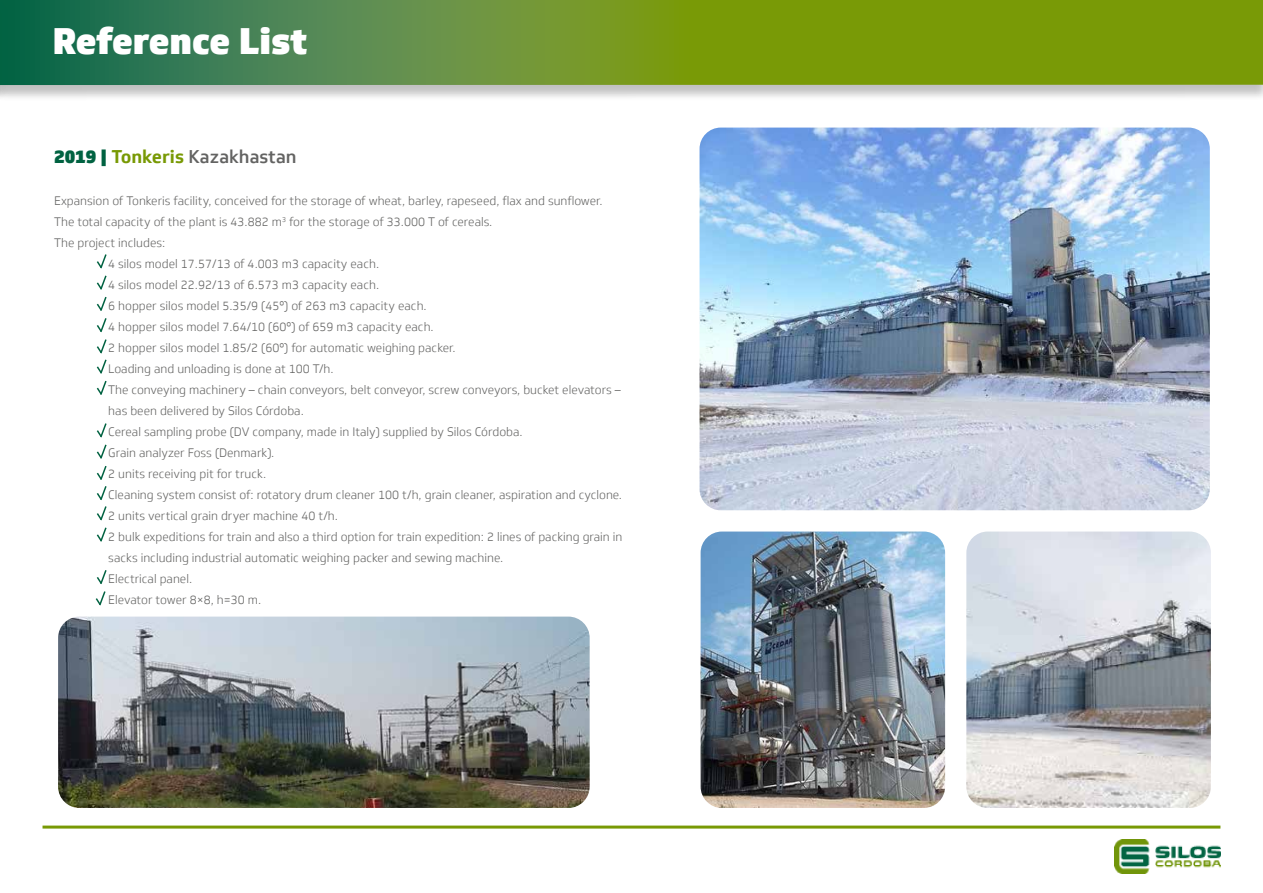
<style>
.page{position:relative;width:1263px;height:893px;background:#fff}
.page>*{position:absolute;margin:0;border:0;box-sizing:border-box;transform-origin:0 0}
.t1{font:900 36px "Soleto";letter-spacing:-.01em;color:#fff}
.t2{font:500 18px "Soleto";color:#636362}
.t3{font:300 12px "Soleto";color:#636362}
.s1{font-weight:900;color:#006241}
.s2{font-weight:700;color:#789904}
</style>
<div class="page">
<div style="left:0;top:0;width:1263px;height:102px;background:#000;opacity:.25"></div>
<svg style="left:0;top:0;width:1263px;height:85px;background:#628f28"></svg>
<img style="left:1114px;top:840px;width:106px;height:34px">
<hr style="left:43px;top:826px;width:1177px;height:3px;background:#789904">
<svg style="left:96px;top:254px;width:11px;height:141px"></svg>
<svg style="left:95px;top:570px;width:12px;height:36px"></svg>
<svg style="left:96px;top:423px;width:11px;height:119px"></svg>
<img style="left:699px;top:128px;width:511px;height:382px">
<img style="left:58px;top:617px;width:532px;height:191px">
<img style="left:701px;top:531px;width:244px;height:277px">
<img style="left:966px;top:531px;width:245px;height:277px">
<h1 class="t1" style="left:53px;top:18px;width:256px">Reference List</h1>
<h2 class="t2" style="left:54px;top:145px;width:244px"><span class="s1">2019 |</span> <span class="s2">Tonkeris</span> Kazakhastan</h2>
<p class="t3" style="left:54px;top:194px;width:550px">Expansion of Tonkeris facility, conceived for the storage of wheat, barley, rapeseed, flax and sunflower.</p>
<p class="t3" style="left:54px;top:215px;width:440px">The total capacity of the plant is 43.882 m<sup>3</sup> for the storage of 33.000 T of cereals.</p>
<p class="t3" style="left:54px;top:236px;width:113px">The project includes:</p>
<p class="t3" style="left:108px;top:257px;width:272px">4 silos model 17.57/13 of 4.003 m3 capacity each.</p>
<p class="t3" style="left:108px;top:278px;width:272px">4 silos model 22.92/13 of 6.573 m3 capacity each.</p>
<p class="t3" style="left:108px;top:299px;width:320px">6 hopper silos model 5.35/9 (45º) of 263 m3 capacity each.</p>
<p class="t3" style="left:108px;top:320px;width:327px">4 hopper silos model 7.64/10 (60º) of 659 m3 capacity each.</p>
<p class="t3" style="left:108px;top:341px;width:349px">2 hopper silos model 1.85/2 (60º) for automatic weighing packer.</p>
<p class="t3" style="left:108px;top:362px;width:227px">Loading and unloading is done at 100 T/h.</p>
<p class="t3" style="left:108px;top:383px;width:514px">The conveying machinery – chain conveyors, belt conveyor, screw conveyors, bucket elevators –</p>
<p class="t3" style="left:108px;top:404px;width:197px">has been delivered by Silos Córdoba.</p>
<p class="t3" style="left:108px;top:425px;width:416px">Cereal sampling probe (DV company, made in Italy) supplied by Silos Córdoba.</p>
<p class="t3" style="left:108px;top:446px;width:168px">Grain analyzer Foss (Denmark).</p>
<p class="t3" style="left:108px;top:467px;width:160px">2 units receiving pit for truck.</p>
<p class="t3" style="left:108px;top:488px;width:515px">Cleaning system consist of: rotatory drum cleaner 100 t/h, grain cleaner, aspiration and cyclone.</p>
<p class="t3" style="left:108px;top:509px;width:231px">2 units vertical grain dryer machine 40 t/h.</p>
<p class="t3" style="left:108px;top:530px;width:516px">2 bulk expeditions for train and also a third option for train expedition: 2 lines of packing grain in</p>
<p class="t3" style="left:108px;top:551px;width:397px">sacks including industrial automatic weighing packer and sewing machine.</p>
<p class="t3" style="left:108px;top:572px;width:85px">Electrical panel.</p>
<p class="t3" style="left:108px;top:593px;width:155px">Elevator tower 8×8, h=30 m.</p>
</div>
